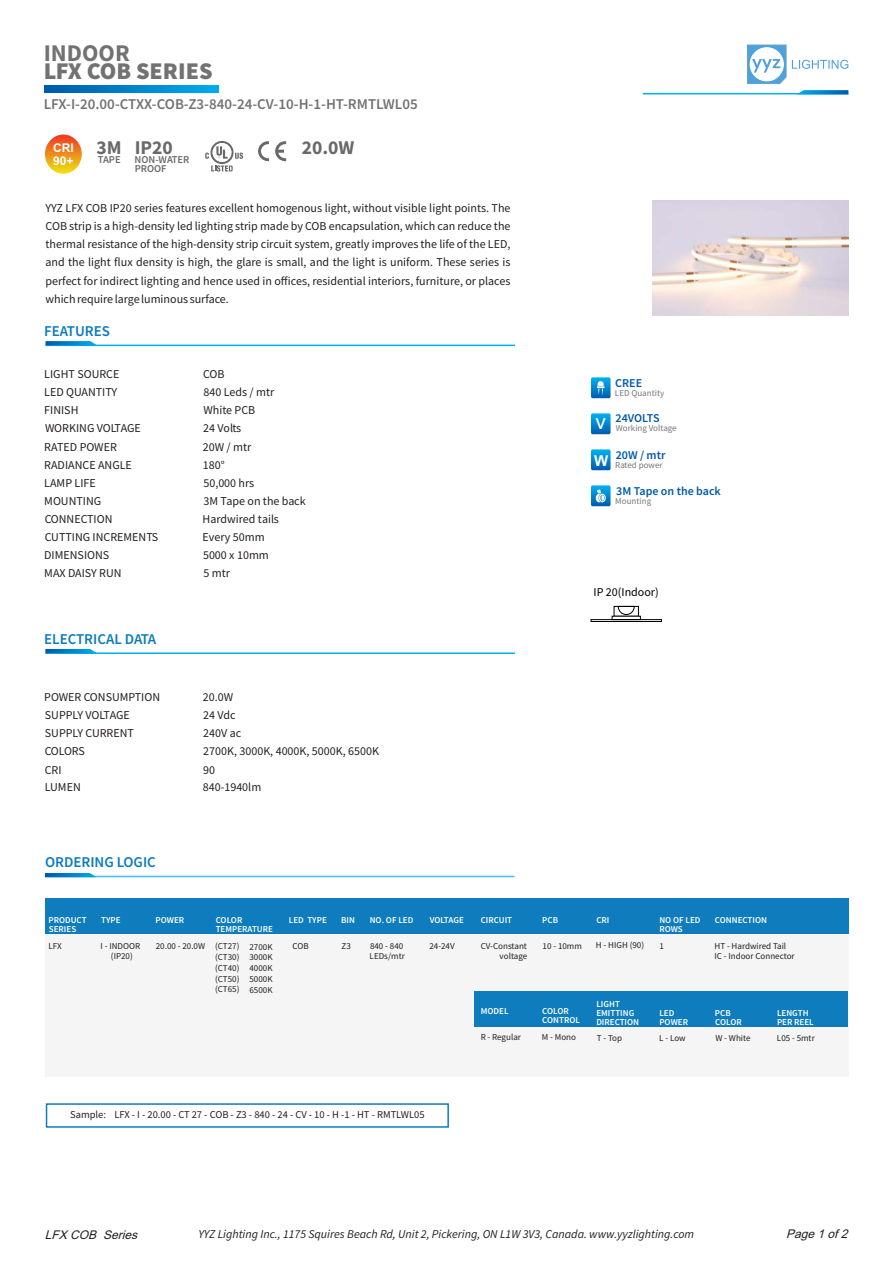
<style>
.page{position:relative;width:893px;height:1262px;background:#fff}
.page>*{position:absolute;margin:0;border:0;box-sizing:border-box;transform-origin:0 0}
.t1{font:900 24px "Source Sans Pro";color:#727273}
.t2{font:700 24px "Source Sans Pro";color:#727273}
.t3{font:21px "Arial";color:#fff}
.t4{font:700 19.5px "Source Sans Pro";color:#686968}
.t5{font:600 15px "Source Sans Pro";color:#727273}
.t6{font:600 15px "Source Sans Pro";color:#0a7bbc}
.t7{font:12px/18px "Source Sans Pro";color:#231f20}
.t8{font:italic 12px "Source Sans Pro";color:#231f20}
.t9{font:600 12px "Source Sans Pro";color:#0059aa}
.t10{font:italic 12px "Arial";color:#231f20}
.t11{font:12px "Source Sans Pro";color:#000}
.t12{font:700 12px/13.4px "Arial";color:#fff}
.t13{font:10.5px "Source Sans Pro";color:#231f20}
.t14{font:600 10.5px/9px "Source Sans Pro";color:#686968}
.t15{font:9px/10.8px "Source Sans Pro";color:#221f1f;text-align:justify}
.t16{font:600 9px/9px "Source Sans Pro";color:#fff}
.t17{font:9px "Source Sans Pro";color:#767676}
</style>
<div class="page">
<hr style="left:45px;top:344px;width:470px;height:2px;background:#00aeef">
<svg style="left:45px;top:341px;width:52px;height:4px"></svg>
<hr style="left:45px;top:652px;width:470px;height:2px;background:#00aeef">
<svg style="left:45px;top:649px;width:52px;height:4px"></svg>
<svg style="left:591px;top:377px;width:19px;height:21px"></svg>
<svg style="left:597px;top:381px;width:7px;height:13px"></svg>
<svg style="left:591px;top:413px;width:19px;height:21px"></svg>
<svg style="left:591px;top:449px;width:19px;height:21px"></svg>
<svg style="left:591px;top:485px;width:19px;height:21px"></svg>
<svg style="left:595px;top:489px;width:10px;height:13px"></svg>
<svg style="left:205px;top:141px;width:38px;height:31px"></svg>
<svg style="left:258px;top:141px;width:11px;height:20px"></svg>
<svg style="left:275px;top:141px;width:11px;height:20px"></svg>
<hr style="left:643px;top:93px;width:205px;height:1px;background:#00aeef">
<svg style="left:796px;top:90px;width:52px;height:4px"></svg>
<svg style="left:747px;top:45px;width:101px;height:39px"></svg>
<svg style="left:45px;top:134px;width:37px;height:40px"></svg>
<svg style="left:618px;top:606px;width:16px;height:9px"></svg>
<div style="left:590px;top:619px;width:71px;height:2px;border:1px solid #000"></div>
<svg style="left:45px;top:85px;width:173px;height:8px"></svg>
<hr style="left:45px;top:875px;width:469px;height:2px;background:#43bbec">
<svg style="left:45px;top:873px;width:52px;height:4px"></svg>
<div style="left:45px;top:898px;width:803px;height:35px;background:#0e7cbd"></div>
<div style="left:45px;top:933px;width:803px;height:143px;background:#f5f5f5"></div>
<div style="left:474px;top:991px;width:374px;height:35px;background:#0e7cbd"></div>
<div style="left:46px;top:1103px;width:403px;height:24px;border:2px solid #0e7cbd"></div>
<img style="left:653px;top:200px;width:195px;height:115px">
<h1 class="t2" style="left:44px;top:43px;width:87px">INDOOR</h1>
<h1 class="t1" style="left:44px;top:61px;width:170px">LFX COB SERIES</h1>
<p class="t5" style="left:44px;top:98px;width:375px">LFX-I-20.00-CTXX-COB-Z3-840-24-CV-10-H-1-HT-RMTLWL05</p>
<p class="t12" style="left:53px;top:142px;width:22px">CRI<br>90+</p>
<h3 class="t4" style="left:97px;top:139px;width:27px">3M</h3>
<p class="t14" style="left:98px;top:156px;width:24px">TAPE</p>
<h3 class="t4" style="left:135px;top:139px;width:40px">IP20</h3>
<h3 class="t4" style="left:302px;top:139px;width:54px">20.0W</h3>
<p class="t14" style="left:135px;top:156px;width:56px">NON-WATER<br>PROOF</p>
<p class="t7" style="left:45px;top:200px;width:466px;text-align:justify">YYZ LFX COB IP20 series features excellent homogenous light, without visible light points. The COB strip is a high-density led lighting strip made by COB encapsulation, which can reduce the thermal resistance of the high-density strip circuit system, greatly improves the life of the LED, and the light flux density is high, the glare is small, and the light is uniform. These series is perfect for indirect lighting and hence used in offices, residential interiors, furniture, or places which require large luminous surface.</p>
<p class="t6" style="left:44px;top:324px;width:67px">FEATURES</p>
<p class="t7" style="left:44px;top:366px;width:98px">LIGHT SOURCE<br>LED QUANTITY<br>FINISH<br>WORKING VOLTAGE</p>
<p class="t7" style="left:203px;top:366px;width:73px">COB<br>840 Leds / mtr<br>White PCB<br>24 Volts</p>
<p class="t7" style="left:44px;top:438px;width:89px">RATED POWER<br>RADIANCE ANGLE</p>
<p class="t7" style="left:203px;top:438px;width:50px">20W / mtr<br>180°</p>
<p class="t7" style="left:44px;top:474px;width:115px">LAMP LIFE<br>MOUNTING<br>CONNECTION<br>CUTTING INCREMENTS<br>DIMENSIONS</p>
<p class="t7" style="left:203px;top:474px;width:105px">50,000 hrs<br>3M Tape on the back<br>Hardwired tails<br>Every 50mm<br>5000 x 10mm</p>
<p class="t7" style="left:44px;top:564px;width:79px">MAX DAISY RUN</p>
<p class="t7" style="left:203px;top:564px;width:28px">5 mtr</p>
<p class="t6" style="left:44px;top:632px;width:114px">ELECTRICAL DATA</p>
<p class="t7" style="left:44px;top:689px;width:117px">POWER CONSUMPTION<br>SUPPLY VOLTAGE<br>SUPPLY CURRENT</p>
<p class="t7" style="left:203px;top:689px;width:40px">20.0W<br>24 Vdc<br>240V ac</p>
<p class="t7" style="left:45px;top:743px;width:42px;line-height:18.6px">COLORS<br>CRI</p>
<p class="t7" style="left:45px;top:779px;width:38px">LUMEN</p>
<p class="t6" style="left:45px;top:855px;width:112px">ORDERING LOGIC</p>
<p class="t7" style="left:203px;top:743px;width:177px">2700K, 3000K, 4000K, 5000K, 6500K</p>
<p class="t7" style="left:203px;top:762px;width:60px;line-height:17.2px">90<br>840-1940lm</p>
<p class="t9" style="left:615px;top:377px;width:28px">CREE</p>
<p class="t17" style="left:615px;top:389px;width:51px">LED Quantity</p>
<p class="t9" style="left:615px;top:413px;width:46px">24VOLTS</p>
<h2 class="t3" style="left:595px;top:414px;width:12px">v</h2>
<p class="t17" style="left:615px;top:424px;width:62px">Working Voltage</p>
<p class="t9" style="left:615px;top:449px;width:51px">20W / mtr</p>
<p class="t17" style="left:594px;top:461px;width:70px"><sup>W</sup> Rated power</p>
<p class="t9" style="left:616px;top:485px;width:106px">3M Tape on the back</p>
<p class="t17" style="left:615px;top:497px;width:37px">Mounting</p>
<p class="t11" style="left:593px;top:587px;width:67px">IP 20(Indoor)</p>
<p class="t16" style="left:48px;top:916px;width:40px">PRODUCT<br>SERIES</p>
<p class="t16" style="left:101px;top:916px;width:21px">TYPE</p>
<p class="t16" style="left:155px;top:915px;width:30px">POWER</p>
<p class="t16" style="left:216px;top:915px;width:59px">COLOR<br>TEMPERATURE</p>
<p class="t16" style="left:289px;top:916px;width:39px">LED TYPE</p>
<p class="t16" style="left:341px;top:915px;width:15px">BIN</p>
<p class="t16" style="left:370px;top:915px;width:45px">NO. OF LED</p>
<p class="t16" style="left:430px;top:915px;width:36px">VOLTAGE</p>
<p class="t16" style="left:481px;top:915px;width:33px">CIRCUIT</p>
<p class="t16" style="left:542px;top:915px;width:17px">PCB</p>
<p class="t16" style="left:596px;top:915px;width:15px">CRI</p>
<p class="t16" style="left:659px;top:915px;width:43px">NO OF LED<br>ROWS</p>
<p class="t16" style="left:715px;top:915px;width:54px">CONNECTION</p>
<p class="t15" style="left:215px;top:952px;width:26px">(CT30) (CT40) (CT50) (CT65)</p>
<p class="t15" style="left:249px;top:942px;width:25px">2700K 3000K 4000K 5000K 6500K</p>
<p class="t15" style="left:369px;top:941px;width:37px">840 - 840<br>LEDs/mtr</p>
<p class="t15" style="left:429px;top:941px;width:27px">24-24V</p>
<p class="t15" style="left:480px;top:941px;width:48px;line-height:10.4px;text-align:right">CV-Constant voltage</p>
<p class="t15" style="left:542px;top:941px;width:41px">10 - 10mm</p>
<p class="t15" style="left:596px;top:940px;width:50px">H - HIGH (90)</p>
<p class="t15" style="left:659px;top:941px;width:6px">1</p>
<p class="t15" style="left:714px;top:941px;width:82px;line-height:10.2px">HT - Hardwired Tail<br>IC - Indoor Connector</p>
<p class="t15" style="left:480px;top:1032px;width:42px">R - Regular</p>
<p class="t15" style="left:542px;top:1032px;width:36px">M - Mono</p>
<p class="t15" style="left:596px;top:1033px;width:27px">T - Top</p>
<p class="t15" style="left:659px;top:1033px;width:28px">L - Low</p>
<p class="t15" style="left:715px;top:1033px;width:37px">W - White</p>
<p class="t15" style="left:777px;top:1033px;width:39px">L05 - 5mtr</p>
<p class="t15" style="left:48px;top:941px;width:15px">LFX</p>
<p class="t15" style="left:101px;top:941px;width:41px;text-align:center">I - INDOOR (IP20)</p>
<p class="t15" style="left:156px;top:941px;width:85px">20.00 - 20.0W (CT27)</p>
<p class="t15" style="left:292px;top:941px;width:18px">COB</p>
<p class="t15" style="left:341px;top:941px;width:11px">Z3</p>
<p class="t16" style="left:481px;top:1007px;width:29px">MODEL</p>
<p class="t16" style="left:542px;top:1007px;width:39px">COLOR<br>CONTROL</p>
<p class="t16" style="left:596px;top:1000px;width:44px">LIGHT<br>EMITTING<br>DIRECTION</p>
<p class="t16" style="left:659px;top:1008px;width:30px">LED<br>POWER</p>
<p class="t16" style="left:715px;top:1008px;width:28px">PCB<br>COLOR</p>
<p class="t16" style="left:777px;top:1008px;width:38px">LENGTH<br>PER REEL</p>
<p class="t13" style="left:70px;top:1110px;width:356px">Sample: LFX - I - 20.00 - CT 27 - COB - Z3 - 840 - 24 - CV - 10 - H -1 - HT - RMTLWL05</p>
<p class="t10" style="left:45px;top:1230px;width:97px">LFX COB Series</p>
<p class="t8" style="left:198px;top:1228px;width:497px">YYZ Lighting Inc., 1175 Squires Beach Rd, Unit 2, Pickering, ON L1W 3V3, Canada. www.yyzlighting.com</p>
<p class="t10" style="left:786px;top:1228px;width:66px">Page 1 of 2</p>
</div>
